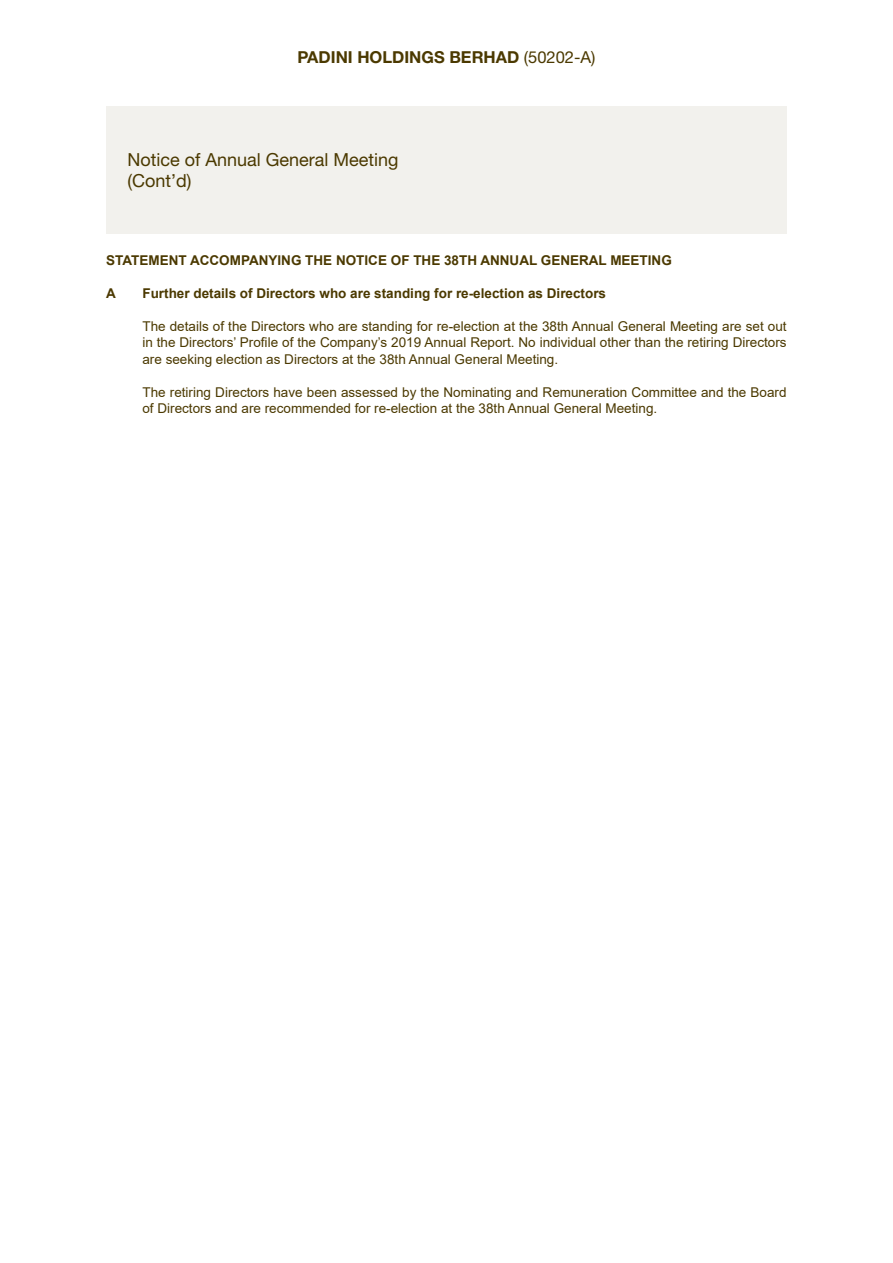
<style>
.page{position:relative;width:893px;height:1263px;background:#fff}
.page>*{position:absolute;margin:0;border:0;box-sizing:border-box;transform-origin:0 0}
.t1{font:18px/21.6px "Helvetica Neue LT Std";color:#4b3900}
.t2{font:700 16.5px "Helvetica Neue LT Std";color:#4b3900}
.t3{font:13.5px/16.5px "Arial";color:#4b3900;text-align:justify}
.t4{font:700 13.5px "Arial";color:#4b3900}
.s1{font-weight:400}
</style>
<div class="page">
<div style="left:106px;top:106px;width:681px;height:128px;background:#f2f1ed"></div>
<p class="t2" style="left:297px;top:47px;width:299px">PADINI HOLDINGS BERHAD <span class="s1">(50202-A)</span></p>
<h1 class="t1" style="left:128px;top:148px;width:273px">Notice of Annual General Meeting (Cont’d)</h1>
<p class="t4" style="left:106px;top:251px;width:567px">STATEMENT ACCOMPANYING THE NOTICE OF THE 38TH ANNUAL GENERAL MEETING</p>
<p class="t4" style="left:106px;top:284px;width:11px">A</p>
<p class="t4" style="left:142px;top:284px;width:465px">Further details of Directors who are standing for re-election as Directors</p>
<p class="t3" style="left:142px;top:318px;width:646px">The details of the Directors who are standing for re-election at the 38th Annual General Meeting are set out in the Directors’ Profile of the Company’s 2019 Annual Report. No individual other than the retiring Directors are seeking election as Directors at the 38th Annual General Meeting.</p>
<p class="t3" style="left:142px;top:384px;width:646px">The retiring Directors have been assessed by the Nominating and Remuneration Committee and the Board of Directors and are recommended for re-election at the 38th Annual General Meeting.</p>
</div>
